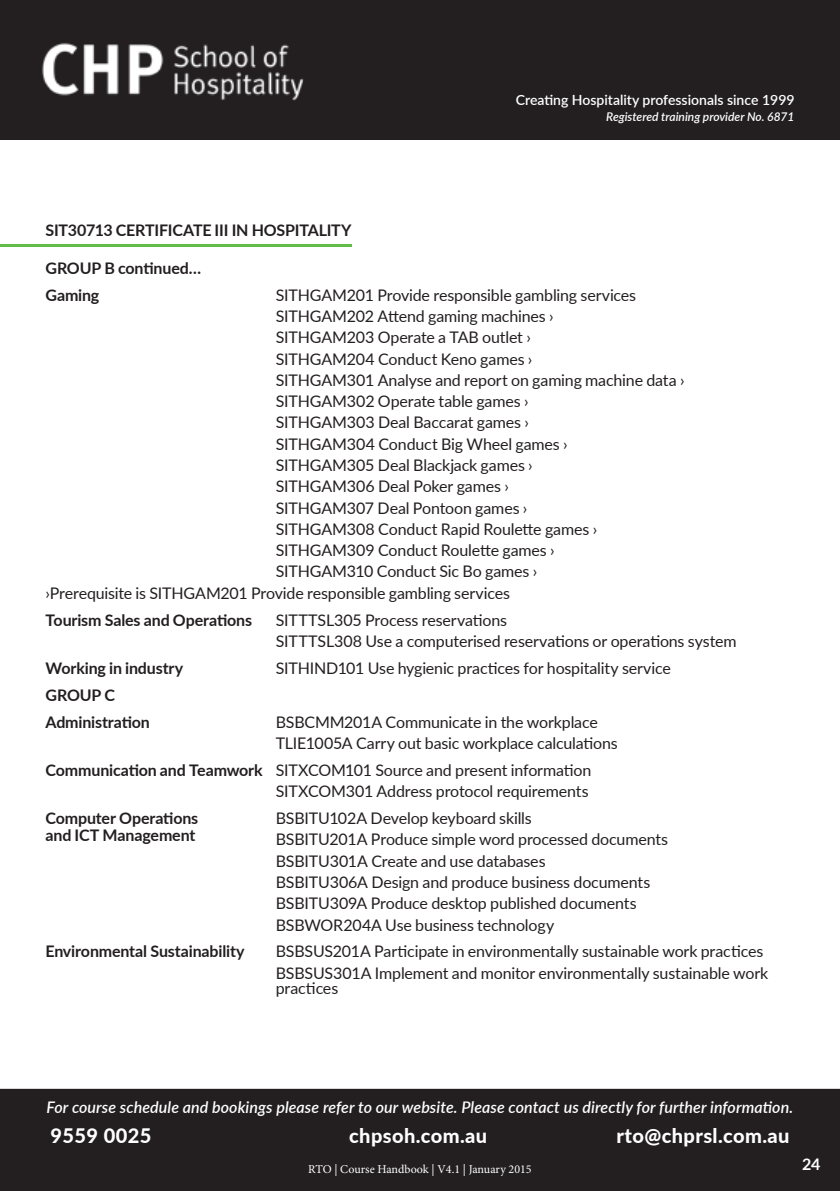
<style>
.page{position:relative;width:840px;height:1191px;background:#fff}
.page>*{position:absolute;margin:0;border:0;box-sizing:border-box;transform-origin:0 0}
.t1{font:800 20px "Lato";letter-spacing:.02em;color:#fff}
.t2{font:16px/21.2px "Lato";letter-spacing:-.01em;color:#231f20}
.t3{font:700 16px/27px "Lato";letter-spacing:-.01em;color:#231f20}
.t4{font:italic 600 16px "Lato";letter-spacing:.005em;color:#fff}
.t5{font:700 16px "Lato";color:#fff}
.t6{font:600 14px "Lato";color:#fff}
.t7{font:12px "Minion Pro";letter-spacing:-.005em;color:#fff}
.t8{font:italic 600 12px "Lato";color:#fff}
.s1{font-weight:700}
</style>
<div class="page">
<div style="left:0;top:0;width:839px;height:139px;background:#231f20"></div>
<img style="left:42px;top:43px;width:262px;height:58px">
<div style="left:0;top:1089px;width:839px;height:102px;background:#231f20"></div>
<hr style="left:0;top:244px;width:351px;height:3px;background:#63bc46">
<p class="t6" style="left:515px;top:90px;width:280px">Creating Hospitality professionals since 1999</p>
<p class="t8" style="left:606px;top:108px;width:190px">Registered training provider No. 6871</p>
<p class="t3" style="left:45px;top:215px;width:307px">SIT30713 CERTIFICATE III IN HOSPITALITY</p>
<p class="t3" style="left:45px;top:254px;width:24px">Group</p>
<p class="t3" style="left:104px;top:254px;width:98px">B continued…</p>
<p class="t3" style="left:45px;top:281px;width:55px">Gaming</p>
<p class="t2" style="left:275px;top:284px;width:362px">SITHGAM201 Provide responsible gambling services</p>
<p class="t2" style="left:275px;top:305px;width:279px">SITHGAM202 Attend gaming machines ›</p>
<p class="t2" style="left:275px;top:326px;width:256px">SITHGAM 203 Operate a TAB outlet ›</p>
<p class="t2" style="left:275px;top:347px;width:258px">SITHGAM204 Conduct Keno games ›</p>
<p class="t2" style="left:275px;top:369px;width:410px">SITHGAM301 Analyse and report on gaming machine data ›</p>
<p class="t2" style="left:275px;top:390px;width:254px">SITHGAM302 Operate table games ›</p>
<p class="t2" style="left:275px;top:411px;width:254px">SITHGAM 303 Deal Baccarat games ›</p>
<p class="t2" style="left:275px;top:432px;width:293px">SITHGAM304 Conduct Big Wheel games ›</p>
<p class="t2" style="left:275px;top:454px;width:258px">SITHGAM305 Deal Blackjack games ›</p>
<p class="t2" style="left:275px;top:475px;width:234px">SITHGAM306 Deal Poker games ›</p>
<p class="t2" style="left:275px;top:496px;width:253px">SITHGAM307 Deal Pontoon games ›</p>
<p class="t2" style="left:275px;top:518px;width:323px">SITHGAM308 Conduct Rapid Roulette games ›</p>
<p class="t2" style="left:275px;top:539px;width:280px">SITHGAM309 Conduct Roulette games ›</p>
<p class="t2" style="left:275px;top:560px;width:263px">SITHGAM310 Conduct Sic Bo games ›</p>
<p class="t2" style="left:45px;top:581px;width:466px">›Prerequisite is SITHGAM 201 Provide responsible gambling services</p>
<p class="t3" style="left:45px;top:605px;width:208px">Tourism Sales and Operations</p>
<p class="t2" style="left:275px;top:608px;width:462px">SITTTSL305 Process reservations<br>SITTTSL308 Use a computerised reservations or operations system</p>
<p class="t3" style="left:45px;top:654px;width:139px">Working in industry</p>
<p class="t2" style="left:275px;top:656px;width:396px">SITHIND101 Use hygienic practices for hospitality service</p>
<p class="t3" style="left:45px;top:680px;width:106px">GROUP C<br>Administration</p>
<p class="t2" style="left:275px;top:710px;width:343px">BSBCMM201A Communicate in the workplace<br>TLIE1005A Carry out basic workplace calculations</p>
<p class="t2" style="left:45px;top:759px;width:547px;text-align:right"><span class="s1">Communication and Teamwork</span> SITXCOM101 Source and present information<br>SITXCOM 301 Address protocol requirements</p>
<p class="t3" style="left:45px;top:804px;width:154px">Computer Operations</p>
<p class="t2" style="left:275px;top:807px;width:257px">BSBITU102A Develop keyboard skills</p>
<p class="t3" style="left:45px;top:821px;width:151px">and ICT Management</p>
<p class="t2" style="left:275px;top:828px;width:394px">BSBITU201A Produce simple word processed documents BSBITU301A Create and use databases<br>BSBITU306A Design and produce business documents BSBITU309A Produce desktop published documents BSBWOR204A Use business technology</p>
<p class="t3" style="left:45px;top:937px;width:200px">Environmental Sustainability</p>
<p class="t2" style="left:275px;top:940px;width:493px">BSBSUS201A Participate in environmentally sustainable work practices<br>BSBSUS301A Implement and monitor environmentally sustainable work</p>
<p class="t2" style="left:275px;top:977px;width:64px">practices</p>
<p class="t4" style="left:47px;top:1095px;width:747px">For course schedule and bookings please refer to our website. Please contact us directly for further information.</p>
<p class="t1" style="left:50px;top:1120px;width:102px">9559 0025</p>
<p class="t1" style="left:349px;top:1120px;width:139px">chpsoh.com.au</p>
<p class="t1" style="left:616px;top:1120px;width:174px">rto@chprsl.com.au</p>
<p class="t7" style="left:308px;top:1160px;width:225px">RTO | Course Handbook | V4.1 | January 2015</p>
<p class="t7" style="left:261px;top:1160px;width:319px">RTO | ADM Handbooks | Course Handbook | V4.1 | January 2015</p>
<p class="t5" style="left:801px;top:1151px;width:20px">24</p>
</div>
